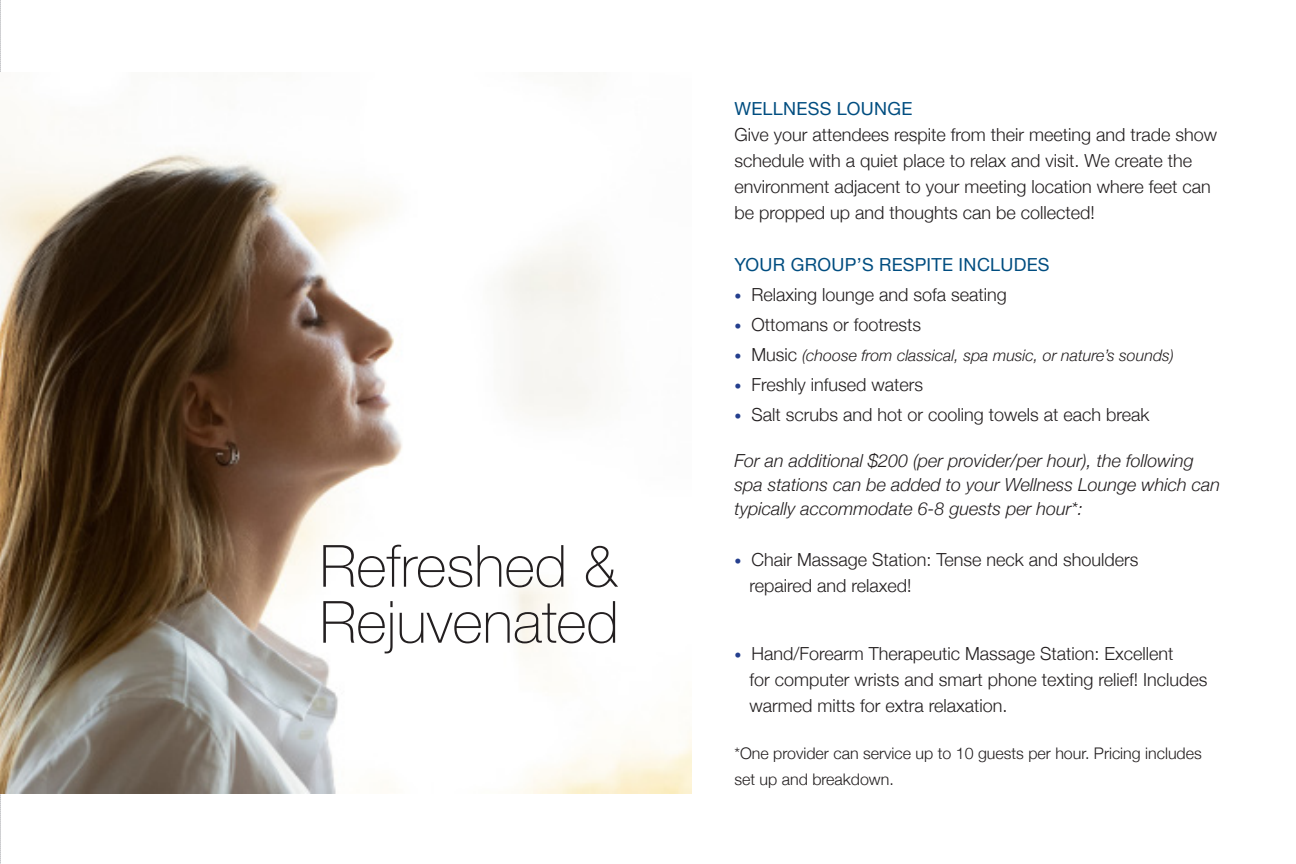
<style>
.page{position:relative;width:1296px;height:864px;background:#fff}
.page>*{position:absolute;margin:0;border:0;box-sizing:border-box;transform-origin:0 0}
.t1{font:100 58.2px/56px "Helvetica Neue";color:#231f20}
.t2{font:300 18px/26px "Helvetica Neue";color:#231f20}
.t3{font:italic 300 18px/24px "Helvetica Neue";color:#231f20}
.t4{font:18px "Helvetica Neue";letter-spacing:.02em;color:#004d80}
.t5{font:300 16px/26px "Helvetica Neue";color:#231f20}
.t6{font:italic 300 16px "Helvetica Neue";color:#231f20}
.s1{font-size:14px;color:#253f8e}
.s2{font-style:normal;font-size:14px;color:#253f8e}
.s3{font-style:normal;font-size:18px}
</style>
<div class="page">
<svg style="left:0;top:0;width:1px;height:864px"></svg>
<img style="left:0;top:72px;width:692px;height:722px">
<p class="t1" style="left:320px;top:535px;width:301px">Refreshed &amp;<br>Rejuvenated</p>
<p class="t4" style="left:734px;top:96px;width:180px">WELLNESS LOUNGE</p>
<p class="t2" style="left:734px;top:120px;width:484px">Give your attendees respite from their meeting and trade show schedule with a quiet place to relax and visit. We create the environment adjacent to your meeting location where feet can be propped up and thoughts can be collected!</p>
<p class="t4" style="left:734px;top:252px;width:317px">YOUR GROUP’S RESPITE INCLUDES</p>
<p class="t2" style="left:734px;top:280px;width:274px"><span class="s1">•</span> Relaxing lounge and sofa seating</p>
<p class="t2" style="left:734px;top:310px;width:188px"><span class="s1">•</span> Ottomans or footrests</p>
<p class="t6" style="left:734px;top:343px;width:441px"><span class="s2">•</span> <span class="s3">Music</span> (choose from classical, spa music, or nature’s sounds)</p>
<p class="t2" style="left:734px;top:370px;width:190px"><span class="s1">•</span> Freshly infused waters</p>
<p class="t2" style="left:734px;top:400px;width:417px"><span class="s1">•</span> Salt scrubs and hot or cooling towels at each break</p>
<p class="t3" style="left:734px;top:447px;width:487px">For an additional $200 (per provider/per hour), the following spa stations can be added to your Wellness Lounge which can typically accommodate 6-8 guests per hour*:</p>
<p class="t2" style="left:734px;top:546px;width:406px"><span class="s1">•</span> Chair Massage Station: Tense neck and shoulders</p>
<p class="t2" style="left:749px;top:572px;width:164px">repaired and relaxed!</p>
<p class="t2" style="left:749px;top:639px;width:460px;text-indent:-15px"><span class="s1">•</span> Hand/Forearm Therapeutic Massage Station: Excellent<br>for computer wrists and smart phone texting relief! Includes</p>
<p class="t2" style="left:749px;top:691px;width:260px">warmed mitts for extra relaxation.</p>
<p class="t5" style="left:734px;top:740px;width:469px">*One provider can service up to 10 guests per hour. Pricing includes set up and breakdown.</p>
</div>
